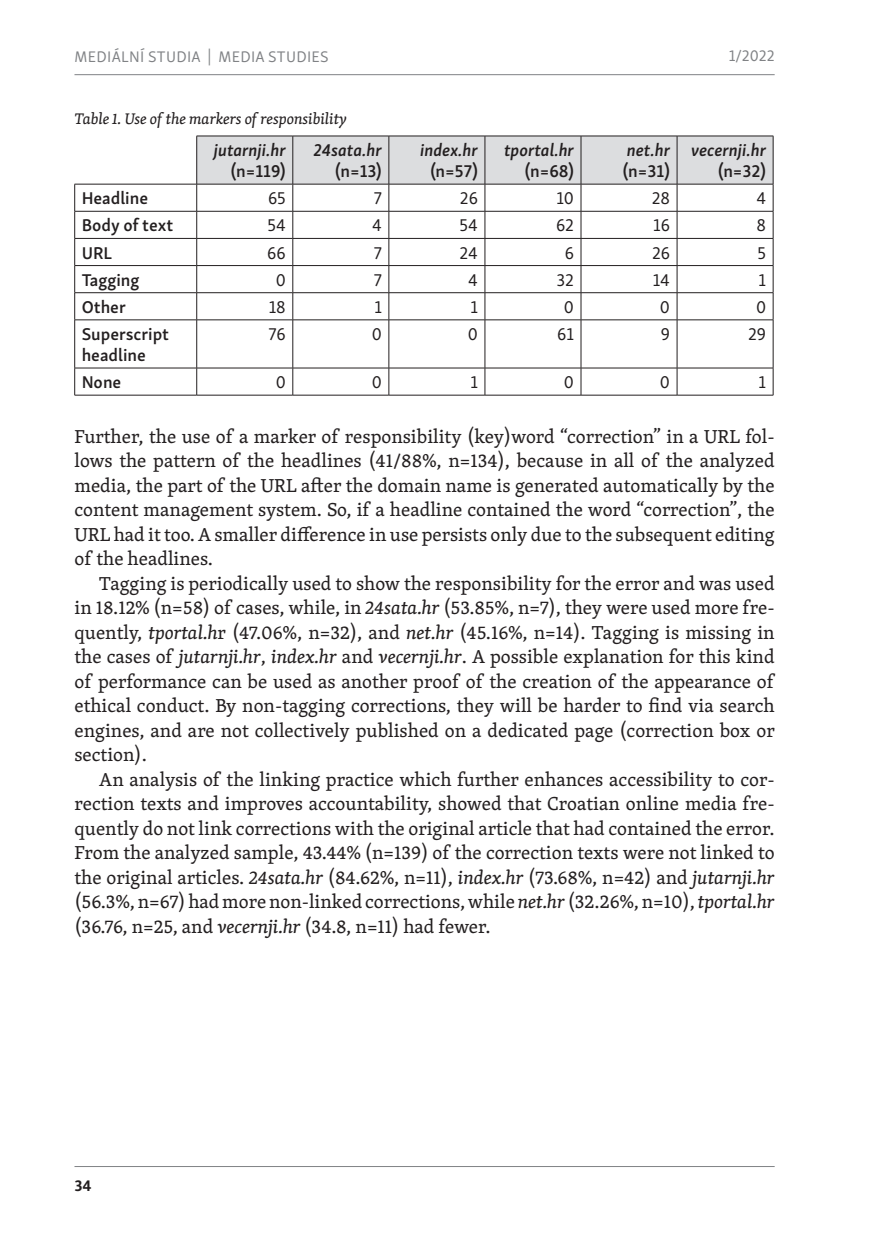
<style>
.page{position:relative;width:874px;height:1241px;background:#fff}
.page>*{position:absolute;margin:0;border:0;box-sizing:border-box;transform-origin:0 0}
.První_odstavec{font:19.25px/24.5px "Skolar Latin";color:#231f20;text-align:justify}
.t1{font:600 17.5px/21px "Skolar Sans Latn";color:#231f20}
.t2{font:17.5px "Skolar Sans Latn";color:#231f20}
.t3{font:italic 600 17.5px "Skolar Sans Latn";color:#231f20}
.Popisek{font:italic 15.75px "Skolar Latin";color:#231f20}
.t4{font:15.75px "Skolar Sans Latn";letter-spacing:.02em;color:#808285}
.t5{font:700 15.75px "Skolar Sans Latn";color:#231f20}
.s1{font-style:italic}
</style>
<div class="page">
<hr style="left:74px;top:1165px;width:700px;height:1px;background:#808285">
<hr style="left:74px;top:74px;width:700px;height:1px;background:#808285">
<hr style="left:74px;top:184px;width:123px;height:1px;background:#231f20">
<hr style="left:74px;top:211px;width:123px;height:1px;background:#231f20">
<hr style="left:74px;top:238px;width:123px;height:1px;background:#231f20">
<hr style="left:74px;top:265px;width:123px;height:1px;background:#231f20">
<hr style="left:74px;top:292px;width:123px;height:1px;background:#231f20">
<svg style="left:74px;top:184px;width:1px;height:135px"></svg>
<svg style="left:196px;top:136px;width:577px;height:183px"></svg>
<hr style="left:74px;top:319px;width:123px;height:1px;background:#231f20">
<hr style="left:74px;top:320px;width:1px;height:48px;background:#231f20">
<hr style="left:197px;top:319px;width:95px;height:1px;background:#231f20">
<hr style="left:196px;top:320px;width:1px;height:48px;background:#231f20">
<hr style="left:292px;top:319px;width:96px;height:1px;background:#231f20">
<hr style="left:292px;top:320px;width:1px;height:48px;background:#231f20">
<hr style="left:388px;top:319px;width:96px;height:1px;background:#231f20">
<hr style="left:388px;top:320px;width:1px;height:48px;background:#231f20">
<hr style="left:484px;top:319px;width:96px;height:1px;background:#231f20">
<hr style="left:484px;top:320px;width:1px;height:48px;background:#231f20">
<hr style="left:580px;top:319px;width:96px;height:1px;background:#231f20">
<hr style="left:580px;top:320px;width:1px;height:48px;background:#231f20">
<hr style="left:676px;top:319px;width:97px;height:1px;background:#231f20">
<hr style="left:676px;top:320px;width:1px;height:48px;background:#231f20">
<hr style="left:772px;top:320px;width:1px;height:48px;background:#231f20">
<hr style="left:74px;top:367px;width:123px;height:1px;background:#231f20">
<svg style="left:74px;top:368px;width:1px;height:27px"></svg>
<hr style="left:197px;top:367px;width:95px;height:1px;background:#231f20">
<svg style="left:196px;top:368px;width:1px;height:27px"></svg>
<hr style="left:292px;top:367px;width:96px;height:1px;background:#231f20">
<svg style="left:292px;top:368px;width:1px;height:27px"></svg>
<hr style="left:388px;top:367px;width:96px;height:1px;background:#231f20">
<svg style="left:388px;top:368px;width:1px;height:27px"></svg>
<hr style="left:484px;top:367px;width:96px;height:1px;background:#231f20">
<svg style="left:484px;top:368px;width:1px;height:27px"></svg>
<hr style="left:580px;top:367px;width:96px;height:1px;background:#231f20">
<svg style="left:580px;top:368px;width:1px;height:27px"></svg>
<hr style="left:676px;top:367px;width:97px;height:1px;background:#231f20">
<svg style="left:676px;top:368px;width:1px;height:27px"></svg>
<svg style="left:772px;top:368px;width:1px;height:27px"></svg>
<hr style="left:74px;top:395px;width:123px;height:1px;background:#231f20">
<hr style="left:197px;top:395px;width:95px;height:1px;background:#231f20">
<hr style="left:292px;top:395px;width:96px;height:1px;background:#231f20">
<hr style="left:388px;top:395px;width:96px;height:1px;background:#231f20">
<hr style="left:484px;top:395px;width:96px;height:1px;background:#231f20">
<hr style="left:580px;top:395px;width:96px;height:1px;background:#231f20">
<hr style="left:676px;top:395px;width:97px;height:1px;background:#231f20">
<p class="t4" style="left:75px;top:45px;width:255px">MEDIÁLNÍ STUDIA | MEDIA STUDIES</p>
<p class="t4" style="left:728px;top:44px;width:47px">1/2022</p>
<p class="Popisek" style="left:74px;top:107px;width:274px">Table 1. Use of the markers of responsibility</p>
<p class="t3" style="left:214px;top:136px;width:73px">jutarnji.hr</p>
<p class="t1" style="left:231px;top:159px;width:56px">(n=119)</p>
<p class="t3" style="left:313px;top:136px;width:70px">24sata.hr</p>
<p class="t1" style="left:335px;top:159px;width:48px">(n=13)</p>
<p class="t3" style="left:420px;top:136px;width:59px">index.hr</p>
<p class="t1" style="left:430px;top:159px;width:49px">(n=57)</p>
<p class="t3" style="left:504px;top:136px;width:71px">tportal.hr</p>
<p class="t1" style="left:524px;top:159px;width:51px">(n=68)</p>
<p class="t3" style="left:626px;top:136px;width:45px">net.hr</p>
<p class="t1" style="left:622px;top:159px;width:49px">(n=31)</p>
<p class="t3" style="left:690px;top:136px;width:77px">vecernji.hr</p>
<p class="t1" style="left:717px;top:159px;width:50px">(n=32)</p>
<p class="t1" style="left:82px;top:186px;width:68px">Headline</p>
<p class="t2" style="left:268px;top:185px;width:19px">65</p>
<p class="t2" style="left:373px;top:185px;width:10px">7</p>
<p class="t2" style="left:459px;top:185px;width:19px">26</p>
<p class="t2" style="left:556px;top:185px;width:19px">10</p>
<p class="t2" style="left:651px;top:185px;width:20px">28</p>
<p class="t2" style="left:756px;top:185px;width:11px">4</p>
<p class="t1" style="left:82px;top:213px;width:93px">Body of text</p>
<p class="t2" style="left:267px;top:212px;width:20px">54</p>
<p class="t2" style="left:372px;top:212px;width:11px">4</p>
<p class="t2" style="left:459px;top:212px;width:20px">54</p>
<p class="t2" style="left:555px;top:212px;width:19px">62</p>
<p class="t2" style="left:653px;top:212px;width:18px">16</p>
<p class="t2" style="left:756px;top:212px;width:11px">8</p>
<p class="t1" style="left:82px;top:240px;width:32px">URL</p>
<p class="t2" style="left:267px;top:239px;width:20px">66</p>
<p class="t2" style="left:373px;top:239px;width:10px">7</p>
<p class="t2" style="left:459px;top:239px;width:20px">24</p>
<p class="t2" style="left:564px;top:239px;width:11px">6</p>
<p class="t2" style="left:651px;top:239px;width:19px">26</p>
<p class="t2" style="left:757px;top:239px;width:10px">5</p>
<p class="t1" style="left:82px;top:268px;width:59px">Tagging</p>
<p class="t2" style="left:275px;top:266px;width:12px">0</p>
<p class="t2" style="left:373px;top:266px;width:10px">7</p>
<p class="t2" style="left:468px;top:266px;width:11px">4</p>
<p class="t2" style="left:556px;top:266px;width:19px">32</p>
<p class="t2" style="left:652px;top:266px;width:19px">14</p>
<p class="t2" style="left:758px;top:266px;width:9px">1</p>
<p class="t1" style="left:82px;top:295px;width:46px">Other</p>
<p class="t2" style="left:268px;top:293px;width:19px">18</p>
<p class="t2" style="left:374px;top:293px;width:9px">1</p>
<p class="t2" style="left:470px;top:293px;width:9px">1</p>
<p class="t2" style="left:563px;top:293px;width:12px">0</p>
<p class="t2" style="left:659px;top:293px;width:12px">0</p>
<p class="t2" style="left:755px;top:293px;width:12px">0</p>
<p class="t1" style="left:82px;top:322px;width:89px">Superscript headline</p>
<p class="t2" style="left:268px;top:321px;width:19px">76</p>
<p class="t2" style="left:371px;top:321px;width:12px">0</p>
<p class="t2" style="left:467px;top:321px;width:12px">0</p>
<p class="t2" style="left:557px;top:321px;width:18px">61</p>
<p class="t2" style="left:660px;top:321px;width:11px">9</p>
<p class="t2" style="left:747px;top:321px;width:19px">29</p>
<p class="t1" style="left:82px;top:370px;width:41px">None</p>
<p class="t2" style="left:275px;top:369px;width:12px">0</p>
<p class="t2" style="left:371px;top:369px;width:12px">0</p>
<p class="t2" style="left:470px;top:369px;width:9px">1</p>
<p class="t2" style="left:563px;top:369px;width:12px">0</p>
<p class="t2" style="left:659px;top:369px;width:12px">0</p>
<p class="t2" style="left:758px;top:369px;width:9px">1</p>
<p class="První_odstavec" style="left:74px;top:423px;width:701px">Further, the use of a marker of responsibility (key)word “correction” in a URL fol&shy;lows the pattern of the headlines (41/88%, n=134), because in all of the analyzed media, the part of the URL after the domain name is generated automatically by the content management system. So, if a headline contained the word “correction”, the URL had it too. A smaller difference in use persists only due to the subsequent editing of the headlines.</p>
<p class="První_odstavec" style="left:74px;top:570px;width:701px;text-indent:25px">Tagging is periodically used to show the responsibility for the error and was used in 18.12% (n=58) of cases, while, in <span class="s1">24sata.hr</span> (53.85%, n=7), they were used more fre&shy;quently, <span class="s1">tportal.h</span>r (47.06%, n=32), and <span class="s1">net.hr</span> (45.16%, n=14). Tagging is missing in the cases of <span class="s1">jutarnji.hr</span>, <span class="s1">index.hr</span> and <span class="s1">vecernji.hr</span>. A possible explanation for this kind of performance can be used as another proof of the creation of the appearance of ethical conduct. By non-tagging corrections, they will be harder to find via search engines, and are not collectively published on a dedicated page (correction box or section).</p>
<p class="První_odstavec" style="left:74px;top:766px;width:701px;text-indent:25px">An analysis of the linking practice which further enhances accessibility to cor&shy;rection texts and improves accountability, showed that Croatian online media fre&shy;quently do not link corrections with the original article that had contained the error.<br>From the analyzed sample, 43.44% (n=139) of the correction texts were not linked to the original articles. <span class="s1">24sata.hr</span> (84.62%, n=11), <span class="s1">index.hr</span> (73.68%, n=42) and <span class="s1">jutarnji.hr </span>(56.3%, n=67) had more non-linked corrections, while <span class="s1">net.hr</span> (32.26%, n=10), <span class="s1">tportal.hr </span>(36.76, n=25, and <span class="s1">vecernji.hr</span> (34.8, n=11) had fewer.</p>
<p class="t5" style="left:74px;top:1172px;width:19px">34</p>
</div>
